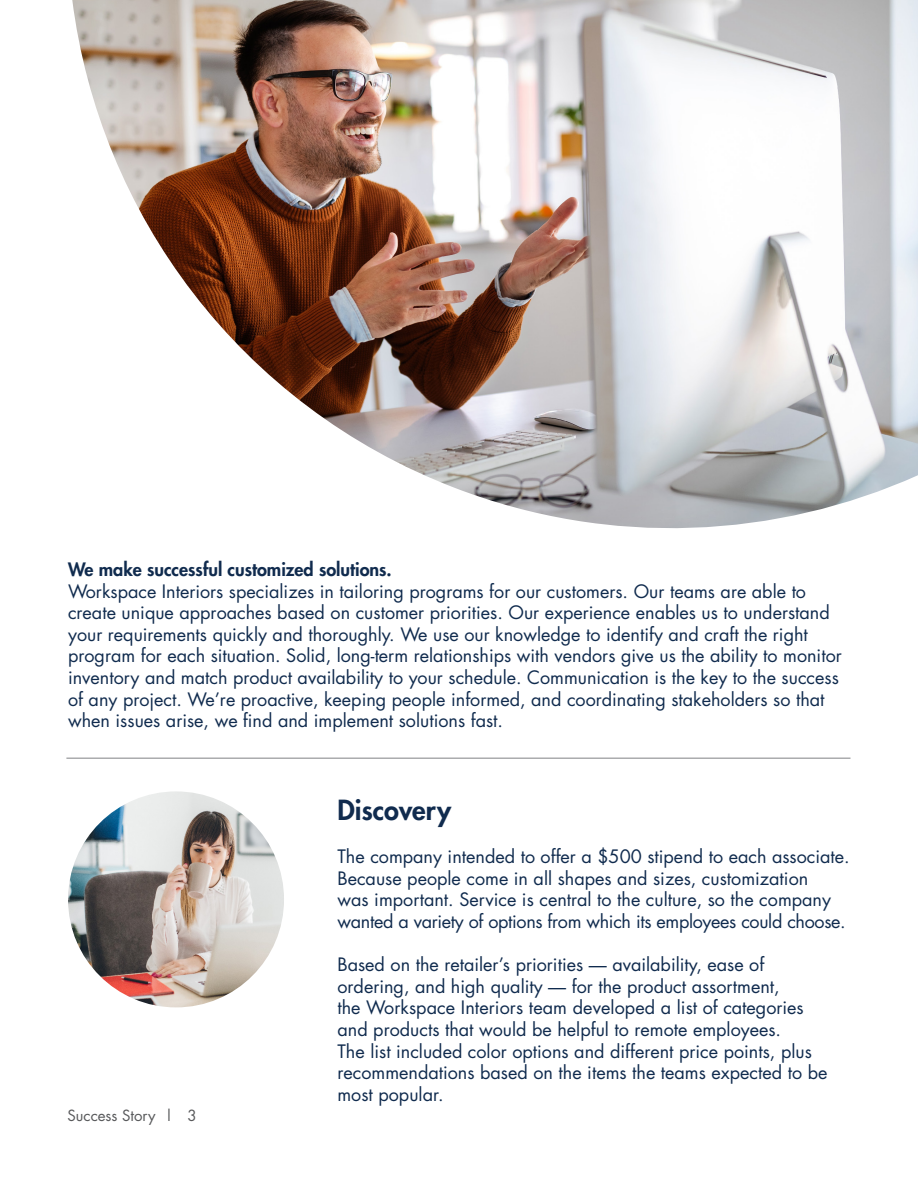
<style>
.page{position:relative;width:918px;height:1188px;background:#fff}
.page>*{position:absolute;margin:0;border:0;box-sizing:border-box;transform-origin:0 0}
.t1{font:800 27px "Futura";color:#102b4e}
.t2{font:18px/21.6px "Futura";color:#102b4e}
.t3{font:800 18px "Futura";color:#102b4e}
.t4{font:15px "Futura";color:#58595b}
</style>
<div class="page">
<hr style="left:66px;top:758px;width:785px;height:1px;background:#808285">
<img style="left:72px;top:0;width:846px;height:529px">
<img style="left:68px;top:791px;width:216px;height:216px;border-radius:108px">
<p class="t3" style="left:68px;top:557px;width:325px">We make successful customized solutions.</p>
<p class="t2" style="left:68px;top:580px;width:775px">Workspace Interiors specializes in tailoring programs for our customers. Our teams are able to create unique approaches based on customer priorities. Our experience enables us to understand your requirements quickly and thoroughly. We use our knowledge to identify and craft the right program for each situation. Solid, long-term relationships with vendors give us the ability to monitor inventory and match product availability to your schedule. Communication is the key to the success of any project. We’re proactive, keeping people informed, and coordinating stakeholders so that when issues arise, we find and implement solutions fast.</p>
<p class="t4" style="left:68px;top:1105px;width:131px">Success Story | 3</p>
<p class="t1" style="left:338px;top:792px;width:115px">Discovery</p>
<p class="t2" style="left:338px;top:845px;width:514px">The company intended to offer a $500 stipend to each associate.<br>Because people come in all shapes and sizes, customization<br>was important. Service is central to the culture, so the company wanted a variety of options from which its employees could choose.</p>
<p class="t2" style="left:338px;top:953px;width:491px">Based on the retailer’s priorities — availability, ease of ordering, and high quality — for the product assortment,<br>the Workspace Interiors team developed a list of categories and products that would be helpful to remote employees.<br>The list included color options and different price points, plus recommendations based on the items the teams expected to be most popular.</p>
</div>
